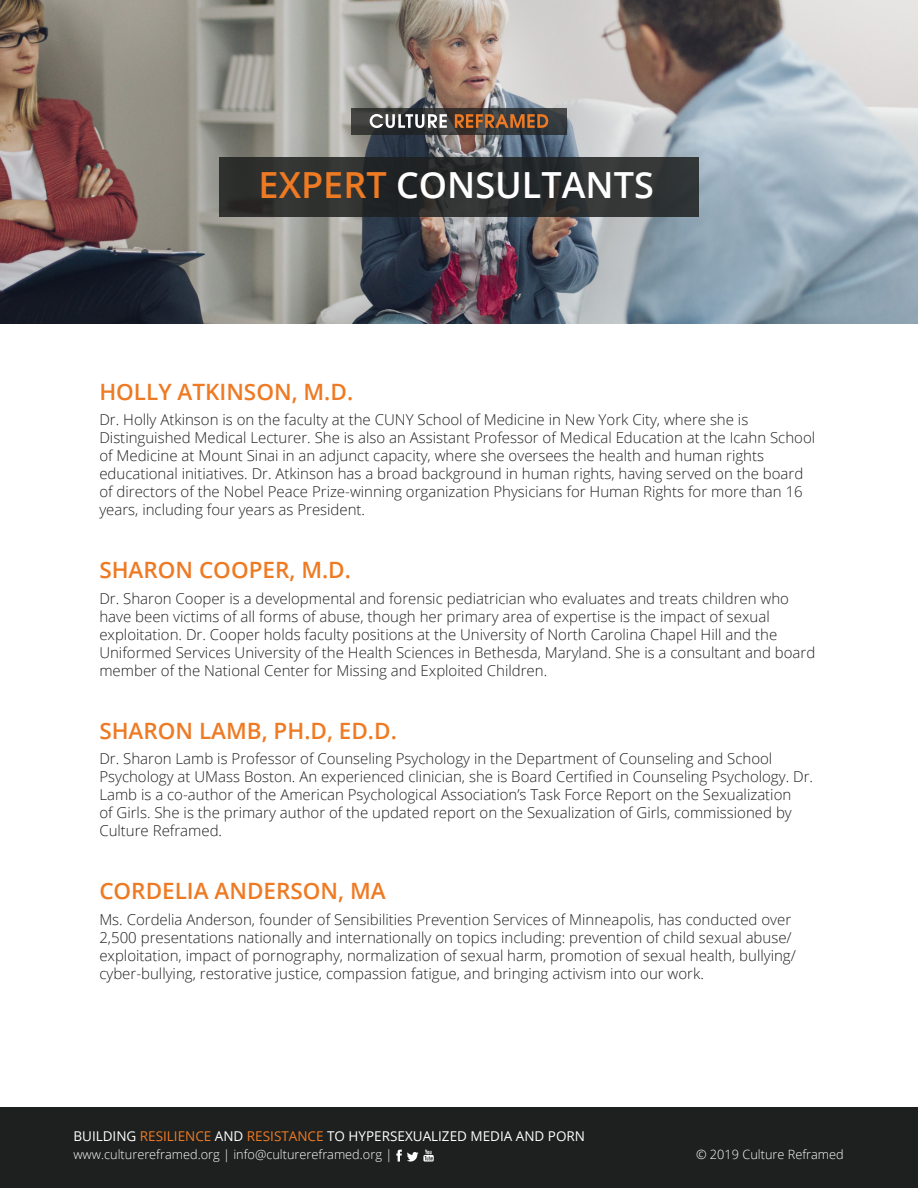
<style>
.page{position:relative;width:918px;height:1188px;background:#fff}
.page>*{position:absolute;margin:0;border:0;box-sizing:border-box;transform-origin:0 0}
.t1{font:600 36px "Open Sans";color:#fff}
.t2{font:600 22.5px "Open Sans";color:#ee7a23}
.t3{font:300 15px/18px "Open Sans";color:#1e201f}
.t4{font:13.5px "Open Sans";color:#fff}
.t5{font:300 12.75px "Open Sans";color:#fff}
.s1{color:#ee7a23}
</style>
<div class="page">
<img style="left:0;top:0;width:918px;height:324px">
<svg style="left:351px;top:108px;width:216px;height:26px;background:#353738"></svg>
<svg style="left:370px;top:114px;width:77px;height:14px"></svg>
<svg style="left:455px;top:114px;width:93px;height:14px"></svg>
<svg style="left:219px;top:157px;width:480px;height:59px;background:#2d2f2f"></svg>
<div style="left:0;top:1107px;width:918px;height:81px;background:#1e201f"></div>
<svg style="left:396px;top:1150px;width:38px;height:12px"></svg>
<p class="t1" style="left:259px;top:160px;width:397px"><span class="s1">EXPERT</span> CONSULTANTS</p>
<p class="t2" style="left:99px;top:376px;width:255px">HOLLY ATKINSON, M.D.</p>
<p class="t3" style="left:99px;top:410px;width:651px">Dr. Holly Atkinson is on the faculty at the CUNY School of Medicine in New York City, where she is</p>
<p class="t3" style="left:99px;top:428px;width:717px">Distinguished Medical Lecturer. She is also an Assistant Professor of Medical Education at the Icahn School of Medicine at Mount Sinai in an adjunct capacity, where she oversees the health and human rights</p>
<p class="t3" style="left:99px;top:464px;width:705px;text-align:justify">educational initiatives. Dr. Atkinson has a broad background in human rights, having served on the board of directors of the Nobel Peace Prize-winning organization Physicians for Human Rights for more than 16 years, including four years as President.</p>
<p class="t2" style="left:99px;top:554px;width:253px">SHARON COOPER, M.D.</p>
<p class="t3" style="left:99px;top:589px;width:717px">Dr. Sharon Cooper is a developmental and forensic pediatrician who evaluates and treats children who have been victims of all forms of abuse, though her primary area of expertise is the impact of sexual exploitation. Dr. Cooper holds faculty positions at the University of North Carolina Chapel Hill and the Uniformed Services University of the Health Sciences in Bethesda, Maryland. She is a consultant and board member of the National Center for Missing and Exploited Children.</p>
<p class="t2" style="left:99px;top:715px;width:299px">SHARON LAMB, PH.D, ED.D.</p>
<p class="t3" style="left:99px;top:749px;width:715px">Dr. Sharon Lamb is Professor of Counseling Psychology in the Department of Counseling and School Psychology at UMass Boston. An experienced clinician, she is Board Certified in Counseling Psychology. Dr.<br>Lamb is a co-author of the American Psychological Association’s Task Force Report on the Sexualization<br>of Girls. She is the primary author of the updated report on the Sexualization of Girls, commissioned by Culture Reframed.</p>
<p class="t2" style="left:99px;top:875px;width:288px">CORDELIA ANDERSON, MA</p>
<p class="t3" style="left:99px;top:910px;width:698px">Ms. Cordelia Anderson, founder of Sensibilities Prevention Services of Minneapolis, has conducted over 2,500 presentations nationally and internationally on topics including: prevention of child sexual abuse/ exploitation, impact of pornography, normalization of sexual harm, promotion of sexual health, bullying/ cyber-bullying, restorative justice, compassion fatigue, and bringing activism into our work.</p>
<p class="t4" style="left:73px;top:1126px;width:513px">BUILDING <span class="s1">RESILIENCE</span> AND <span class="s1">RESISTANCE</span> TO HYPERSEXUALIZED MEDIA AND PORN</p>
<p class="t5" style="left:73px;top:1146px;width:320px">www.culturereframed.org | info@culturereframed.org |</p>
<p class="t5" style="left:696px;top:1146px;width:149px">© 2019 Culture Reframed</p>
</div>
